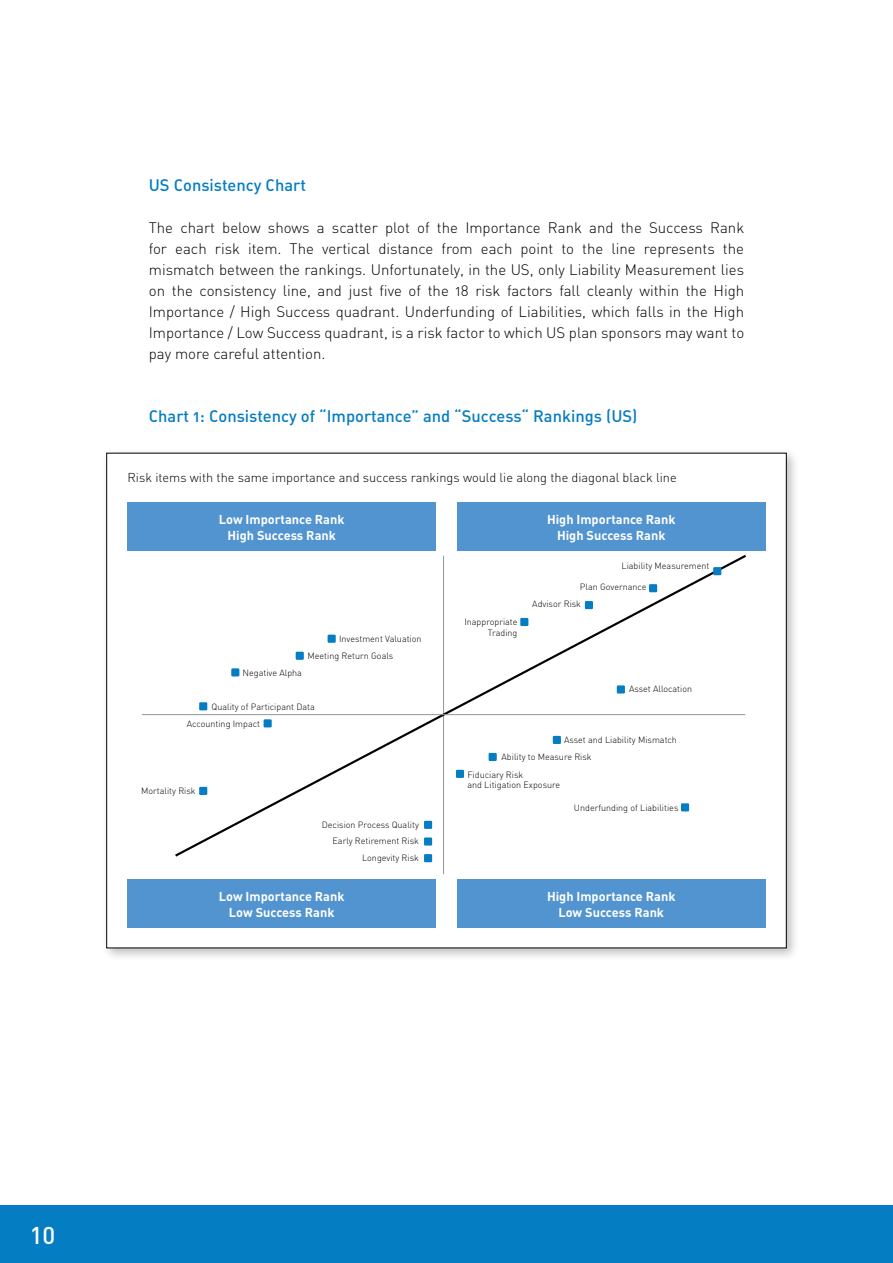
<style>
.page{position:relative;width:893px;height:1263px;background:#fff}
.page>*{position:absolute;margin:0;border:0;box-sizing:border-box;transform-origin:0 0}
.t1{font:500 24px "DIN";color:#fff}
.t2{font:16.5px "DIN Medium Alternate";color:#057dc2}
.t3{font:15px/21px "DIN Light Alternate";color:#000;text-align:justify}
.t4{font:700 12.75px/16.5px "DIN";color:#fff;text-align:center}
.t5{font:12.75px "DIN Light Alternate";color:#000}
.t6{font:9px/17px "DIN Light Alternate";color:#000}
</style>
<div class="page">
<div style="left:101px;top:447px;width:698px;height:514px;background:#000;opacity:.25"></div>
<div style="left:107px;top:453px;width:679px;height:495px;background:#fff"></div>
<hr style="left:443px;top:556px;width:1px;height:317px;background:#939598">
<svg style="left:173px;top:555px;width:573px;height:304px"></svg>
<hr style="left:142px;top:714px;width:603px;height:1px;background:#939598">
<div style="left:328px;top:635px;width:8px;height:8px;border:2px solid #057dc2"></div>
<div style="left:296px;top:652px;width:8px;height:8px;border:2px solid #057dc2"></div>
<div style="left:231px;top:668px;width:8px;height:8px;border:2px solid #057dc2"></div>
<div style="left:264px;top:719px;width:8px;height:8px;border:2px solid #057dc2"></div>
<div style="left:199px;top:702px;width:8px;height:8px;border:2px solid #057dc2"></div>
<div style="left:199px;top:787px;width:8px;height:8px;border:2px solid #057dc2"></div>
<div style="left:424px;top:821px;width:8px;height:8px;border:2px solid #057dc2"></div>
<div style="left:456px;top:770px;width:8px;height:8px;border:2px solid #057dc2"></div>
<div style="left:489px;top:753px;width:8px;height:8px;border:2px solid #057dc2"></div>
<div style="left:553px;top:736px;width:8px;height:8px;border:2px solid #057dc2"></div>
<div style="left:520px;top:618px;width:8px;height:8px;border:2px solid #057dc2"></div>
<div style="left:585px;top:601px;width:8px;height:8px;border:2px solid #057dc2"></div>
<div style="left:617px;top:685px;width:8px;height:8px;border:2px solid #057dc2"></div>
<div style="left:681px;top:803px;width:8px;height:8px;border:2px solid #057dc2"></div>
<div style="left:649px;top:584px;width:8px;height:8px;border:2px solid #057dc2"></div>
<div style="left:713px;top:567px;width:8px;height:8px;border:2px solid #057dc2"></div>
<div style="left:424px;top:837px;width:8px;height:8px;border:2px solid #057dc2"></div>
<div style="left:424px;top:854px;width:8px;height:8px;border:2px solid #057dc2"></div>
<div style="left:128px;top:502px;width:308px;height:49px;background:#5294d0"></div>
<div style="left:457px;top:502px;width:308px;height:49px;background:#5294d0"></div>
<div style="left:128px;top:879px;width:308px;height:49px;background:#5294d0"></div>
<div style="left:457px;top:879px;width:308px;height:49px;background:#5294d0"></div>
<div style="left:0;top:1205px;width:893px;height:58px;background:#057dc2"></div>
<p class="t2" style="left:149px;top:174px;width:159px">US Consistency Chart</p>
<p class="t3" style="left:149px;top:217px;width:597px">The chart below shows a scatter plot of the Importance Rank and the Success Rank for each risk item. The vertical distance from each point to the line represents the mismatch between the rankings. Unfortunately, in the US, only Liability Measurement lies on the consistency line, and just five of the 18 risk factors fall cleanly within the High Importance / High Success quadrant. Underfunding of Liabilities, which falls in the High Importance / Low Success quadrant, is a risk factor to which US plan sponsors may want to pay more careful attention.</p>
<p class="t2" style="left:149px;top:406px;width:490px">Chart 1: Consistency of “Importance” and “Success“ Rankings (US)</p>
<p class="t5" style="left:128px;top:470px;width:551px">Risk items with the same importance and success rankings would lie along the diagonal black line</p>
<p class="t4" style="left:219px;top:510px;width:127px">Low Importance Rank<br>High Success Rank</p>
<p class="t4" style="left:547px;top:510px;width:130px">High Importance Rank<br>High Success Rank</p>
<p class="t6" style="left:339px;top:630px;width:84px">Investment Valuation</p>
<p class="t6" style="left:307px;top:647px;width:87px">Meeting Return Goals</p>
<p class="t6" style="left:243px;top:664px;width:61px">Negative Alpha</p>
<p class="t6" style="left:187px;top:698px;width:130px;text-indent:25px">Quality of Participant Data<br>Accounting Impact</p>
<p class="t6" style="left:141px;top:782px;width:56px">Mortality Risk</p>
<p class="t6" style="left:322px;top:816px;width:99px;line-height:16.5px;text-align:right">Decision Process Quality<br>Early Retirement Risk</p>
<p class="t6" style="left:362px;top:849px;width:58px">Longevity Risk</p>
<p class="t6" style="left:464px;top:616px;width:55px;line-height:10.8px;text-align:right">Inappropriate<br>Trading</p>
<p class="t6" style="left:622px;top:557px;width:89px">Liability Measurement</p>
<p class="t6" style="left:532px;top:578px;width:116px;text-indent:48px">Plan Governance<br>Advisor Risk</p>
<p class="t6" style="left:629px;top:680px;width:65px">Asset Allocation</p>
<p class="t6" style="left:564px;top:731px;width:114px">Asset and Liability Mismatch</p>
<p class="t6" style="left:501px;top:748px;width:92px">Ability to Measure Risk</p>
<p class="t6" style="left:467px;top:766px;width:57px">Fiduciary Risk</p>
<p class="t6" style="left:467px;top:777px;width:94px">and Litigation Exposure</p>
<p class="t6" style="left:574px;top:799px;width:106px">Underfunding of Liabilities</p>
<p class="t4" style="left:219px;top:887px;width:127px">Low Importance Rank<br>Low Success Rank</p>
<p class="t4" style="left:547px;top:887px;width:130px">High Importance Rank<br>Low Success Rank</p>
<h1 class="t1" style="left:30px;top:1220px;width:27px">10</h1>
</div>
